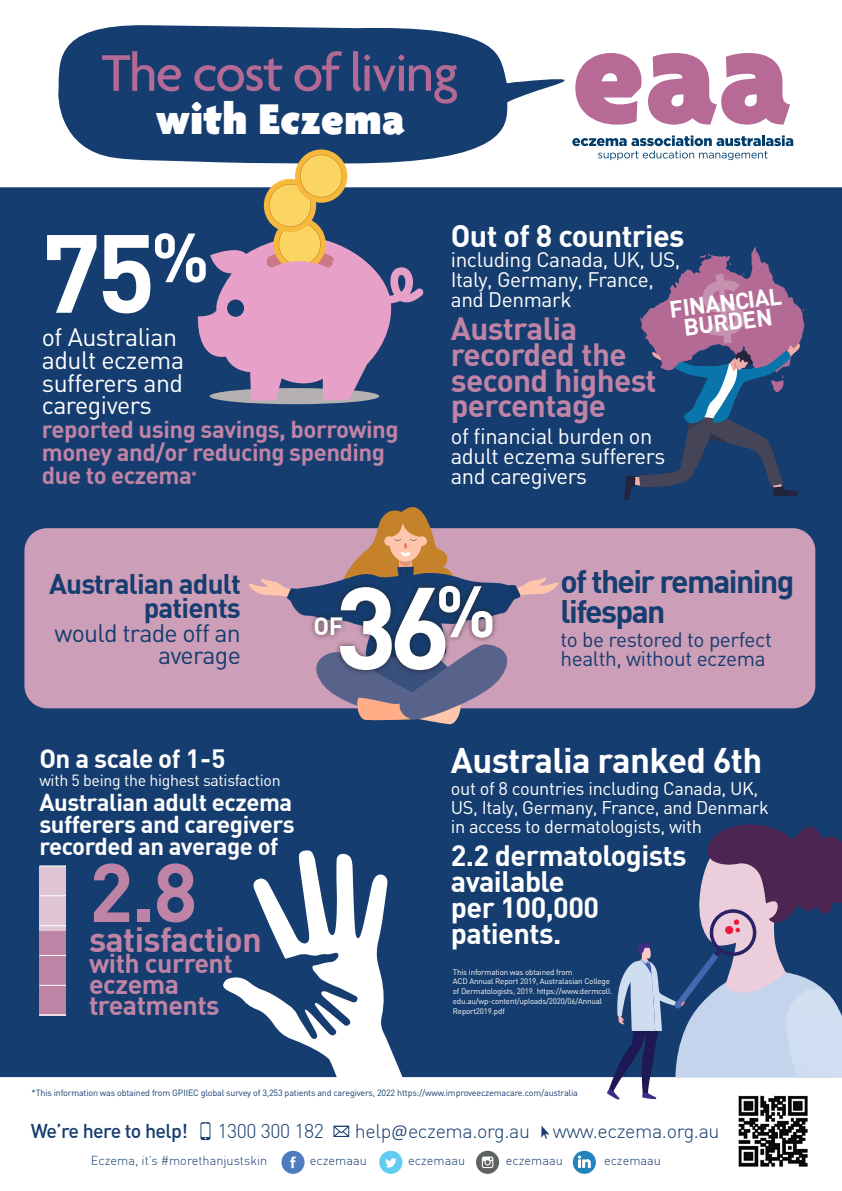
<style>
.page{position:relative;width:842px;height:1191px;background:#fff}
.page>*{position:absolute;margin:0;border:0;box-sizing:border-box;transform-origin:0 0}
.t1{font:700 114.5px "DIN";color:#fff}
.t2{font:700 109.1px "DIN";color:#fff}
.t3{font:700 81.6px "DIN";color:#bf83a6}
.t4{font:500 55.7px "Agenda";letter-spacing:-.03em;color:#b36a95}
.t5{font:900 46.4px "Agenda";letter-spacing:.01em;color:#fff}
.t6{font:700 34.9px "DIN";letter-spacing:-.02em;color:#fff}
.t7{font:700 34.4px "DIN";letter-spacing:-.02em;color:#bf83a6}
.t8{font:700 31.9px/29.9px "DIN";letter-spacing:-.05em;color:#163d6f}
.t9{font:700 31.6px/25.9px "DIN";letter-spacing:-.02em;color:#bf83a6}
.t10{font:700 30.6px "DIN";letter-spacing:-.02em;color:#fff}
.t11{font:700 28.9px/25.9px "DIN";letter-spacing:-.02em;color:#fff}
.t12{font:700 27.9px/24.3px "DIN";letter-spacing:-.03em;color:#163d6f;text-align:right}
.t13{font:700 26.8px/20.9px "DIN";letter-spacing:-.02em;color:#bf83a6}
.t14{font:700 25.9px "DIN";letter-spacing:-.02em;color:#fff}
.t15{font:24.9px/22.9px "DIN";letter-spacing:-.02em;color:#fff}
.t16{font:24.9px/21.8px "DIN";letter-spacing:-.03em;color:#163d6f;text-align:right}
.t17{font:700 24.5px "DIN";color:#fff}
.t18{font:700 23.9px/23px "DIN";letter-spacing:-.02em;color:#bf83a6}
.t19{font:700 23.9px/21.9px "DIN";letter-spacing:-.02em;color:#fff;text-align:justify}
.t20{font:700 23.2px/19.6px "DIN";color:#fff;text-align:center}
.t21{font:21.9px/20.1px "DIN";letter-spacing:-.02em;color:#fff}
.t22{font:20.8px/20.1px "DIN";letter-spacing:-.02em;color:#fff}
.t23{font:20.8px "DIN";letter-spacing:-.02em;color:#163d6f}
.Body_copy{font:300 19.7px "DIN";letter-spacing:-.02em;color:#163d6f}
.Body_copy-2{font:500 19.7px "DIN";letter-spacing:-.03em;color:#163d6f}
.t24{font:18.2px/19.1px "DIN";letter-spacing:-.02em;color:#fff}
.t25{font:15.9px "DIN";letter-spacing:-.02em;color:#fff}
.Body_copy-3{font:300 12.7px "DIN";color:#163d6f}
.t26{font:9px "DIN";letter-spacing:-.02em;color:#163d6f}
.t27{font:8px/10px "DIN";letter-spacing:-.02em;color:#fff}
.s1{font-family:"Calibri"}
</style>
<div class="page">
<div style="left:0;top:187px;width:842px;height:890px;background:#163d6f"></div>
<svg style="left:58px;top:25px;width:507px;height:139px;fill:#163d6f"></svg>
<svg style="left:575px;top:53px;width:66px;height:72px"></svg>
<svg style="left:648px;top:53px;width:142px;height:72px"></svg>
<svg style="left:572px;top:135px;width:221px;height:25px"></svg>
<svg style="left:223px;top:850px;width:182px;height:228px;fill:#163d6f"></svg>
<div style="left:39px;top:866px;width:27px;height:149px;background:#e0c6d5"></div>
<div style="left:39px;top:931px;width:27px;height:84px;background:#bf83a6"></div>
<svg style="left:39px;top:865px;width:27px;height:1px"></svg>
<svg style="left:39px;top:925px;width:27px;height:1px"></svg>
<svg style="left:39px;top:955px;width:27px;height:1px"></svg>
<svg style="left:39px;top:985px;width:27px;height:1px"></svg>
<svg style="left:39px;top:895px;width:27px;height:1px"></svg>
<svg style="left:39px;top:1014px;width:27px;height:1px"></svg>
<div style="left:24px;top:528px;width:791px;height:180px;background:#cc9eb8;border-radius:23px"></div>
<div style="left:379px;top:1150px;width:23px;height:23px;background:#60ccf1;border-radius:50%"></div>
<svg style="left:385px;top:1158px;width:12px;height:9px"></svg>
<div style="left:281px;top:1150px;width:24px;height:23px;background:#4e7cbf;border-radius:50%"></div>
<svg style="left:290px;top:1156px;width:6px;height:12px"></svg>
<svg style="left:476px;top:1150px;width:23px;height:23px"></svg>
<svg style="left:482px;top:1156px;width:11px;height:12px"></svg>
<div style="left:573px;top:1150px;width:23px;height:23px;background:#2284bd;border-radius:50%"></div>
<svg style="left:578px;top:1155px;width:13px;height:12px"></svg>
<svg style="left:248px;top:490px;width:311px;height:235px"></svg>
<div style="left:334px;top:580px;width:164px;height:96px;background:#231f20;opacity:.75"></div>
<div style="left:308px;top:611px;width:41px;height:31px;background:#231f20;opacity:.75"></div>
<div style="left:210px;top:388px;width:169px;height:16px;background:#b5b1b2;border-radius:50%"></div>
<svg style="left:273px;top:217px;width:53px;height:54px"></svg>
<div style="left:279px;top:223px;width:41px;height:42px;background:#fad561;border-radius:50%"></div>
<div style="left:264px;top:179px;width:52px;height:53px;background:#f6b93d;border-radius:50%"></div>
<svg style="left:269px;top:184px;width:42px;height:43px"></svg>
<div style="left:269px;top:185px;width:41px;height:41px;background:#fad561;border-radius:50%"></div>
<div style="left:295px;top:149px;width:52px;height:54px;background:#f6b93d;border-radius:50%"></div>
<svg style="left:300px;top:155px;width:42px;height:42px"></svg>
<div style="left:301px;top:155px;width:41px;height:42px;background:#fad561;border-radius:50%"></div>
<svg style="left:195px;top:234px;width:229px;height:166px;background:#9d7fa3"></svg>
<svg style="left:333px;top:1125px;width:16px;height:12px"></svg>
<svg style="left:200px;top:1122px;width:10px;height:18px"></svg>
<svg style="left:541px;top:1125px;width:8px;height:13px"></svg>
<svg style="left:607px;top:824px;width:235px;height:275px;background:#6f7b9f"></svg>
<div style="left:726px;top:1084px;width:94px;height:90px;background:#fff"></div>
<img style="left:738px;top:1095px;width:70px;height:72px">
<svg style="left:624px;top:247px;width:180px;height:254px;background:#464e7b"></svg>
<p class="t4" style="left:102px;top:43px;width:358px">The cost of living</p>
<p class="t5" style="left:156px;top:94px;width:251px">with Eczema</p>
<p class="t2" style="left:42px;top:202px;width:169px">75<sup>%</sup></p>
<p class="t15" style="left:42px;top:325px;width:144px">of Australian adult eczema</p>
<p class="t15" style="left:42px;top:371px;width:143px">sufferers and caregivers</p>
<p class="t18" style="left:42px;top:417px;width:358px">reported using savings, borrowing money and/or reducing spending due to eczema<sup>*</sup></p>
<p class="t10" style="left:451px;top:215px;width:235px">Out of 8 countries</p>
<p class="t22" style="left:451px;top:249px;width:231px">including Canada, UK, US,<br>Italy, Germany, France, and Denmark</p>
<p class="t9" style="left:451px;top:314px;width:207px">Australia recorded the second highest percentage</p>
<p class="t21" style="left:451px;top:425px;width:216px">of financial burden on adult eczema sufferers and caregivers</p>
<p class="t20" style="left:668px;top:299px;width:114px;rotate:-7deg">FINANCIAL<br>BURDEN</p>
<p class="t8" style="left:560px;top:565px;width:235px">of their remaining lifespan</p>
<p class="t12" style="left:49px;top:570px;width:193px">Australian adult patients</p>
<p class="t16" style="left:55px;top:622px;width:188px">would trade off an average</p>
<p class="t23" style="left:560px;top:626px;width:213px">to be restored to perfect</p>
<p class="t1" style="left:335px;top:553px;width:163px">36<sup>%</sup></p>
<p class="t17" style="left:313px;top:610px;width:31px">OF</p>
<p class="t23" style="left:560px;top:645px;width:207px">health, without eczema</p>
<p class="t14" style="left:39px;top:741px;width:188px">On a scale of 1 - 5</p>
<p class="t25" style="left:39px;top:771px;width:243px">with 5 being the highest satisfaction</p>
<p class="t19" style="left:39px;top:790px;width:257px">Australian adult eczema sufferers and caregivers recorded an average of</p>
<p class="t3" style="left:89px;top:839px;width:110px">2.8</p>
<p class="t7" style="left:89px;top:916px;width:174px">satisfaction</p>
<p class="t13" style="left:89px;top:951px;width:145px">with current eczema treatments</p>
<p class="t6" style="left:451px;top:738px;width:313px">Australia ranked 6th</p>
<p class="t24" style="left:451px;top:778px;width:320px">out of 8 countries including Canada, UK,<br>US, Italy, Germany, France, and Denmark in access to dermatologists, with</p>
<p class="t11" style="left:451px;top:841px;width:237px">2.2 dermatologists available<br>per 100,000 patients.</p>
<p class="t27" style="left:453px;top:966px;width:161px">This information was obtained from<br>ACD Annual Report 2019, Australasian College of Dermatologists, 2019. https://www.dermcoll. edu.au/wp-content/uploads/2020/06/Annual Report2019.pdf</p>
<p class="t26" style="left:32px;top:1087px;width:548px">*This information was obtained from GPIIEC global survey of 3,253 patients and caregivers, 2022 https://www.improveeczemacare.com/australia</p>
<p class="Body_copy-2" style="left:31px;top:1118px;width:159px">We’re here to help!</p>
<p class="Body_copy" style="left:217px;top:1118px;width:108px">1300 300 182</p>
<p class="Body_copy" style="left:355px;top:1118px;width:366px">help<span class="s1">@</span>eczema.org.au www.eczema.org.au</p>
<p class="Body_copy-3" style="left:91px;top:1153px;width:178px">Eczema, it’s #morethanjustskin</p>
<p class="Body_copy-3" style="left:310px;top:1153px;width:58px">eczemaau</p>
<p class="Body_copy-3" style="left:408px;top:1153px;width:58px">eczemaau</p>
<p class="Body_copy-3" style="left:506px;top:1153px;width:58px">eczemaau</p>
<p class="Body_copy-3" style="left:604px;top:1153px;width:58px">eczemaau</p>
</div>
